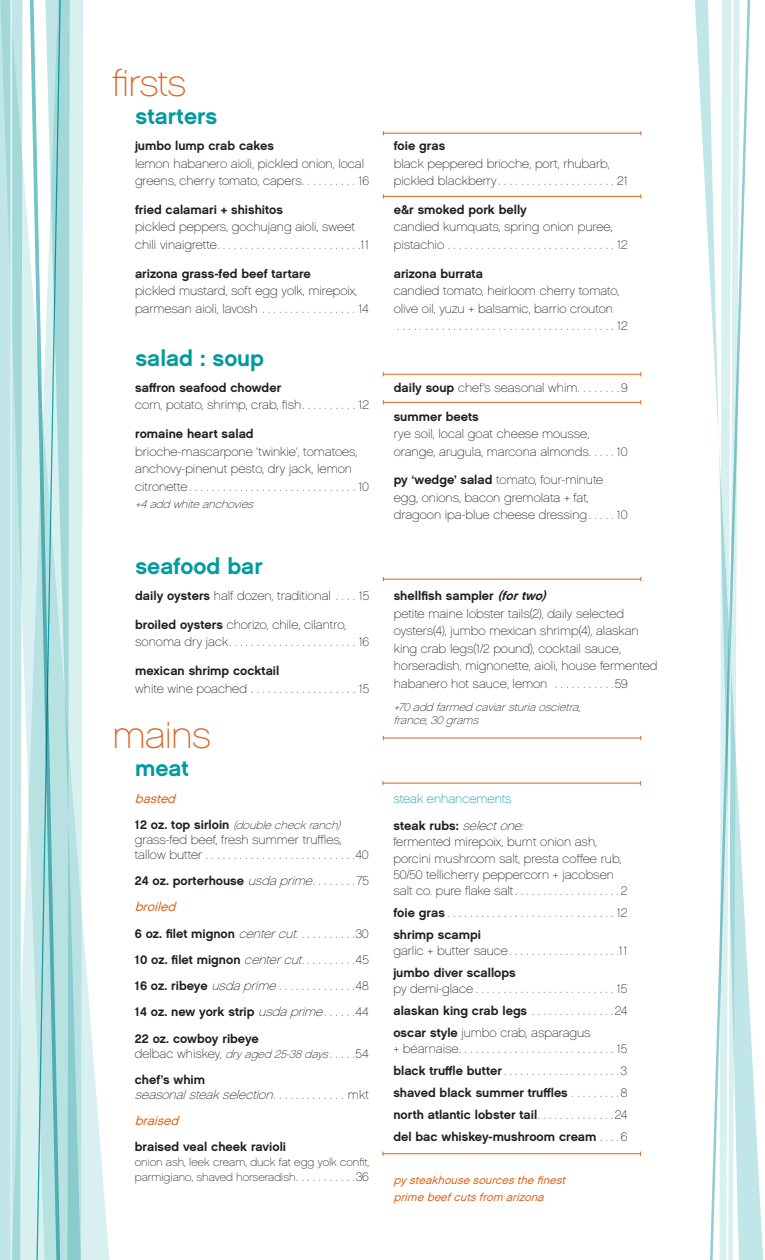
<style>
.page{position:relative;width:765px;height:1260px;background:#fff}
.page>*{position:absolute;margin:0;border:0;box-sizing:border-box;transform-origin:0 0}
.t1{font:37.5px "Chalet Paris Nineteen Sixty";letter-spacing:-.025em;color:#dc641c}
.t2{font:22.5px "Chalet New York Nineteen Sixty";color:#009b9e}
.t3{font:12.5px/17.5px "Chalet Paris Nineteen Sixty";color:#231f20}
.t4{font:12.5px "Chalet New York Nineteen Sixty";color:#231f20}
.t5{font:italic 12.5px/15px "Chalet Paris Nineteen Sixty";color:#231f20}
.t6{font:italic 12.5px "Chalet London Nineteen Sixty";color:#dc641c}
.t7{font:12.5px "Chalet Paris Nineteen Sixty";color:#009b9e}
.t8{font:italic 11.25px/12.5px "Chalet Paris Nineteen Sixty";color:#231f20}
.t9{font:11.25px/15px "Chalet Paris Nineteen Sixty";color:#231f20}
.t10{font:italic 11.25px/16.2px "Chalet London Nineteen Sixty";color:#dc641c}
.s1{font-family:"Chalet New York Nineteen Sixty"}
.s2{font-family:"Chalet New York Nineteen Sixty";font-style:normal;font-size:12.5px}
.s3{font-family:"Chalet Paris Nineteen Sixty";font-style:italic}
.s4{font-family:"Chalet Paris Nineteen Sixty"}
.s5{font-style:italic}
.s6{font-style:italic;font-size:11.25px}
.s7{font-family:"Chalet New York Nineteen Sixty";font-style:normal}
.s8{font-style:normal}
.s9{font-size:12.5px}
.s10{font-family:"Chalet New York Nineteen Sixty";font-style:italic}
</style>
<div class="page">
<svg style="left:0;top:0;width:22px;height:1260px;background:#bae2e3"></svg>
<svg style="left:22px;top:0;width:88px;height:1260px"></svg>
<svg style="left:695px;top:0;width:69px;height:1260px"></svg>
<svg style="left:28px;top:0;width:34px;height:1260px;background:#b8e0e2"></svg>
<hr style="left:10px;top:0;width:2px;height:1260px;background:#e0f0f1">
<svg style="left:708px;top:0;width:44px;height:1260px"></svg>
<hr style="left:383px;top:133px;width:258px;height:1px;background:#dc641c">
<hr style="left:383px;top:402px;width:258px;height:1px;background:#dc641c">
<hr style="left:383px;top:374px;width:258px;height:1px;background:#dc641c">
<hr style="left:383px;top:579px;width:258px;height:1px;background:#dc641c">
<hr style="left:383px;top:738px;width:258px;height:1px;background:#dc641c">
<hr style="left:383px;top:196px;width:258px;height:1px;background:#dc641c">
<hr style="left:383px;top:783px;width:257px;height:1px;background:#dc641c">
<hr style="left:383px;top:1153px;width:257px;height:1px;background:#dc641c">
<p class="t1" style="left:112px;top:61px;width:75px">firsts</p>
<p class="t2" style="left:135px;top:102px;width:83px">starters</p>
<p class="t3" style="left:135px;top:137px;width:236px"><span class="s1">jumbo lump crab cakes<br></span>lemon habanero aioli, pickled onion, local greens, cherry tomato, capers . . . . . . . . . . 16</p>
<p class="t3" style="left:135px;top:201px;width:236px"><span class="s1">fried calamari + shishitos<br></span>pickled peppers, gochujang aioli, sweet chili vinaigrette . . . . . . . . . . . . . . . . . . . . . . . . . 11</p>
<p class="t3" style="left:135px;top:265px;width:236px"><span class="s1">arizona grass-fed beef tartare<br></span>pickled mustard, soft egg yolk, mirepoix, parmesan aioli, lavosh . . . . . . . . . . . . . . . . 14</p>
<p class="t2" style="left:135px;top:344px;width:130px">salad : soup</p>
<p class="t3" style="left:135px;top:379px;width:236px"><span class="s1">saffron seafood chowder<br></span>corn, potato, shrimp, crab, fish . . . . . . . . . . 12</p>
<p class="t3" style="left:135px;top:425px;width:236px"><span class="s1">romaine heart salad </span>brioche-mascarpone ‘twinkie’, tomatoes, anchovy-pinenut pesto, dry jack, lemon citronette . . . . . . . . . . . . . . . . . . . . . . . . . . . . . 10</p>
<p class="t8" style="left:135px;top:498px;width:123px">+4add whiteanchovies</p>
<p class="t2" style="left:135px;top:552px;width:129px">seafood bar</p>
<p class="t3" style="left:135px;top:587px;width:236px"><span class="s1">daily oysters</span> half dozen, traditional . . . . 15</p>
<p class="t3" style="left:135px;top:616px;width:236px"><span class="s1">broiled oysters</span> chorizo, chile, cilantro, sonoma dry jack . . . . . . . . . . . . . . . . . . . . . . . 16</p>
<p class="t3" style="left:135px;top:662px;width:236px"><span class="s1">mexican shrimp cocktail<br></span>white wine poached . . . . . . . . . . . . . . . . . . . 15</p>
<p class="t1" style="left:112px;top:713px;width:100px">mains</p>
<p class="t2" style="left:135px;top:754px;width:55px">meat</p>
<p class="t6" style="left:135px;top:791px;width:46px">basted</p>
<p class="t8" style="left:135px;top:819px;width:210px"><span class="s2">1 2 o z . t o p s i r l o i n</span> (doublecheckranch)</p>
<p class="t3" style="left:135px;top:832px;width:236px;line-height:15px">grass-fed beef, fresh summer truffles, tallow butter . . . . . . . . . . . . . . . . . . . . . . . . . . 40</p>
<p class="t4" style="left:135px;top:873px;width:236px">24 oz. porterhouse <span class="s3">usdaprime</span> <span class="s4">. . . . . . . 75</span></p>
<p class="t6" style="left:135px;top:899px;width:46px">broiled</p>
<p class="t4" style="left:135px;top:925px;width:236px">6 oz. filet mignon <span class="s3">centercut</span><span class="s4">. . . . . . . . . . 30</span></p>
<p class="t4" style="left:135px;top:952px;width:236px">10 oz. filet mignon <span class="s3">centercut</span><span class="s4">. . . . . . . . . 45</span></p>
<p class="t3" style="left:135px;top:977px;width:236px"><span class="s1">16 oz. ribeye</span> <span class="s5">usdaprime</span> . . . . . . . . . . . . . 48</p>
<p class="t4" style="left:135px;top:1004px;width:236px">14 oz. new york strip <span class="s3">usdaprime</span> <span class="s4">. . . . . 44</span></p>
<p class="t3" style="left:135px;top:1031px;width:236px;line-height:15px"><span class="s1">22 oz. cowboy ribeye<br></span>delbac whiskey, <span class="s6">dryaged 25-38days</span> . . . . 54</p>
<p class="t5" style="left:135px;top:1072px;width:236px"><span class="s7">chef’s whim<br></span>seasonalsteakselection <span class="s8">. . . . . . . . . . . . . m k t</span></p>
<p class="t6" style="left:135px;top:1113px;width:49px">braised</p>
<p class="t4" style="left:135px;top:1139px;width:153px">braised veal cheek ravioli</p>
<p class="t9" style="left:135px;top:1155px;width:236px">onion ash, leek cream, duck fat egg yolk confit, parmigiano, shaved horseradish <span class="s9">. . . . . . . . . . 36</span></p>
<p class="t3" style="left:394px;top:137px;width:236px"><span class="s1">foie gras<br></span>black peppered brioche, port, rhubarb, pickled blackberry . . . . . . . . . . . . . . . . . . . . . 21</p>
<p class="t3" style="left:394px;top:201px;width:236px"><span class="s1">e&amp;r smoked pork belly<br></span>candied kumquats, spring onion puree, pistachio . . . . . . . . . . . . . . . . . . . . . . . . . . . . . . 12</p>
<p class="t3" style="left:394px;top:265px;width:236px"><span class="s1">arizona burrata<br></span>candied tomato, heirloom cherry tomato, olive oil, yuzu + balsamic, barrio crouton .......................................12</p>
<p class="t3" style="left:394px;top:379px;width:236px"><span class="s1">daily soup</span> chef’s seasonal whim . . . . . . . 9</p>
<p class="t3" style="left:394px;top:408px;width:236px"><span class="s1">summer beets<br></span>rye soil, local goat cheese mousse, orange, arugula, marcona almonds . . . . 10</p>
<p class="t3" style="left:394px;top:471px;width:236px"><span class="s1">py ‘wedge’ salad</span> tomato, four-minute egg, onions, bacon gremolata + fat, dragoon ipa-blue cheese dressing . . . . 10</p>
<p class="t3" style="left:394px;top:587px;width:265px"><span class="s1">shellfish sampler</span> <span class="s10">(fortwo)<br></span>petite maine lobster tails(2), daily selected oysters(4), jumbo mexican shrimp(4), alaskan king crab legs(1/2 pound), cocktail sauce, horseradish, mignonette, aioli, house fermented habanero hot sauce, lemon . . . . . . . . . . 59</p>
<p class="t8" style="left:394px;top:701px;width:192px">+70add farmed caviarsturiaoscietra, france,30grams</p>
<p class="t7" style="left:393px;top:791px;width:120px">steak enhancements</p>
<p class="t3" style="left:393px;top:818px;width:236px;line-height:16.2px"><span class="s1">steak rubs:</span> <span class="s5">selectone:<br></span>fermented mirepoix, burnt onion ash, porcini mushroom salt, presta coffee rub, 50/50 tellicherry peppercorn + jacobsen salt co. pure flake salt . . . . . . . . . . . . . . . . . . 2</p>
<p class="t3" style="left:393px;top:904px;width:236px"><span class="s1">foie gras</span> . . . . . . . . . . . . . . . . . . . . . . . . . . . . . . 12</p>
<p class="t3" style="left:393px;top:926px;width:236px;line-height:16.2px"><span class="s1">shrimp scampi<br></span>garlic + butter sauce . . . . . . . . . . . . . . . . . . . 11</p>
<p class="t3" style="left:393px;top:965px;width:236px;line-height:16.2px"><span class="s1">jumbo diver scallops<br></span>py demi-glace . . . . . . . . . . . . . . . . . . . . . . . . . 15</p>
<p class="t4" style="left:393px;top:1003px;width:236px">alaskan king crab legs <span class="s4">. . . . . . . . . . . . . . 24</span></p>
<p class="t3" style="left:393px;top:1025px;width:236px;line-height:16.2px"><span class="s1">oscar style</span> jumbo crab, asparagus<br>+ béarnaise . . . . . . . . . . . . . . . . . . . . . . . . . . . . 15</p>
<p class="t3" style="left:393px;top:1062px;width:236px"><span class="s1">black truffle butter</span> . . . . . . . . . . . . . . . . . . . . 3</p>
<p class="t4" style="left:393px;top:1085px;width:236px">shaved black summer truffles <span class="s4">. . . . . . . . 8</span></p>
<p class="t4" style="left:393px;top:1107px;width:236px">north atlantic lobster tail <span class="s4">. . . . . . . . . . . . . 24</span></p>
<p class="t4" style="left:393px;top:1128px;width:235px">del bac whiskey-mushroom cream <span class="s4">. . . 6</span></p>
<p class="t10" style="left:393px;top:1172px;width:177px">pysteakhousesourcesthefinest primebeefcutsfrom arizona</p>
</div>
